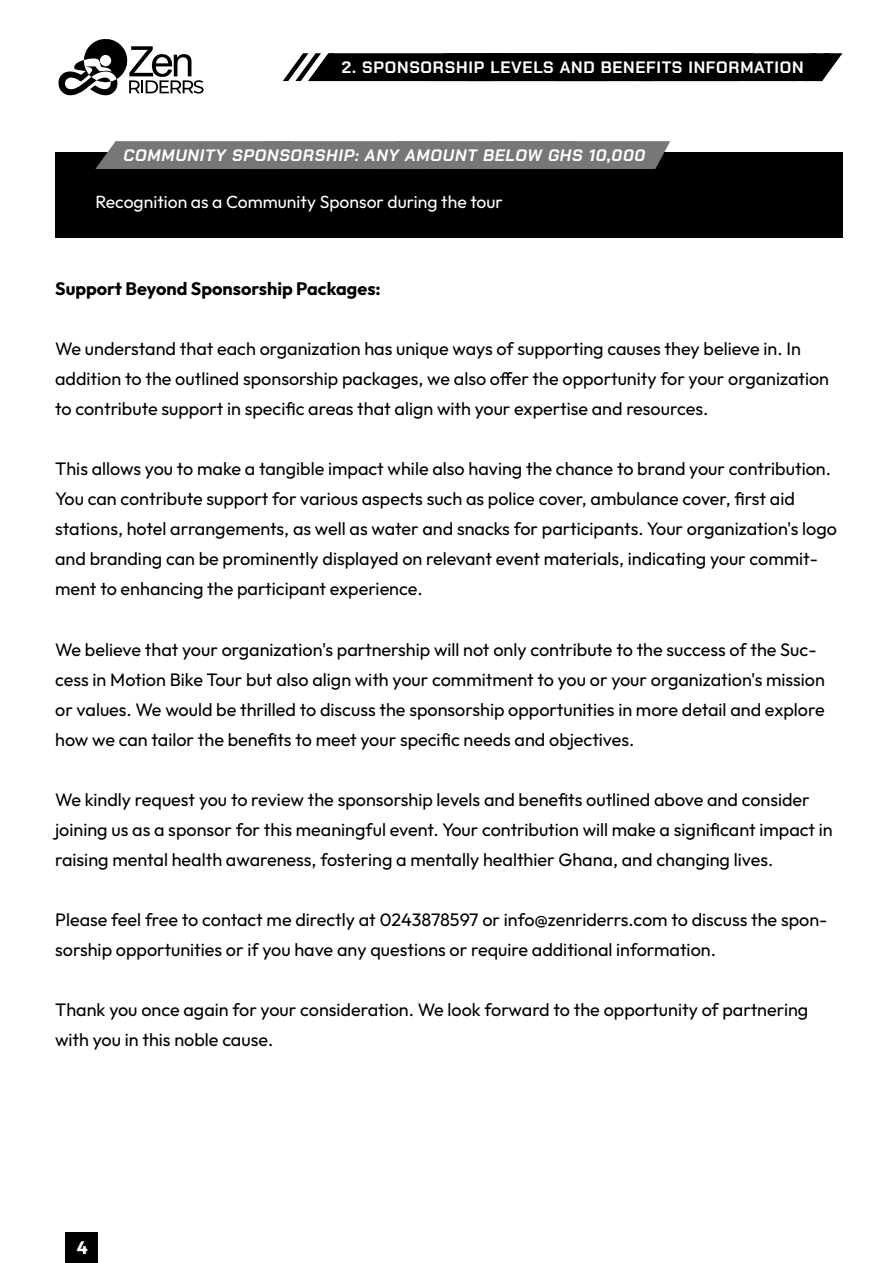
<style>
.page{position:relative;width:893px;height:1263px;background:#fff}
.page>*{position:absolute;margin:0;border:0;box-sizing:border-box;transform-origin:0 0}
.t1{font:18px/30px "Outfit";color:#000}
.t2{font:700 18px "Outfit";color:#000}
.t3{font:700 18px "Outfit";color:#fff}
.t4{font:17.55px "Outfit";color:#fff}
.t5{font:italic 700 16.5px "Chakra Petch";letter-spacing:.045em;color:#fff}
.t6{font:700 16.5px "Chakra Petch";letter-spacing:.045em;color:#fff}
</style>
<div class="page">
<svg style="left:58px;top:39px;width:146px;height:57px"></svg>
<svg style="left:283px;top:53px;width:559px;height:28px;background:#101010"></svg>
<div style="left:55px;top:153px;width:787px;height:85px;background:#000"></div>
<div style="left:95px;top:141px;width:575px;height:28px;background:#777"></div>
<div style="left:65px;top:1232px;width:33px;height:31px;background:#000"></div>
<p class="t6" style="left:342px;top:57px;width:463px">2. SPONSORSHIP LEVELS AND BENEFITS INFORMATION</p>
<p class="t5" style="left:124px;top:145px;width:523px">COMMUNITY SPONSORSHIP: ANY AMOUNT BELOW GHS 10,000</p>
<p class="t4" style="left:95px;top:191px;width:409px">Recognition as a Community Sponsor during the tour</p>
<p class="t2" style="left:55px;top:279px;width:327px">Support Beyond Sponsorship Packages:</p>
<p class="t1" style="left:55px;top:334px;width:775px">We understand that each organization has unique ways of supporting causes they believe in. In addition to the outlined sponsorship packages, we also offer the opportunity for your organization to contribute support in specific areas that align with your expertise and resources.</p>
<p class="t1" style="left:55px;top:454px;width:783px">This allows you to make a tangible impact while also having the chance to brand your contribution.<br>You can contribute support for various aspects such as police cover, ambulance cover, first aid stations, hotel arrangements, as well as water and snacks for participants. Your organization's logo and branding can be prominently displayed on relevant event materials, indicating your commit&shy;ment to enhancing the participant experience.</p>
<p class="t1" style="left:55px;top:634px;width:771px">We believe that your organization's partnership will not only contribute to the success of the Suc&shy;cess in Motion Bike Tour but also align with your commitment to you or your organization's mission or values. We would be thrilled to discuss the sponsorship opportunities in more detail and explore how we can tailor the benefits to meet your specific needs and objectives.</p>
<p class="t1" style="left:55px;top:784px;width:779px">We kindly request you to review the sponsorship levels and benefits outlined above and consider joining us as a sponsor for this meaningful event. Your contribution will make a significant impact in raising mental health awareness, fostering a mentally healthier Ghana, and changing lives.</p>
<p class="t1" style="left:55px;top:904px;width:774px">Please feel free to contact me directly at 0243878597 or info@zenriderrs.com to discuss the spon&shy;sorship opportunities or if you have any questions or require additional information.</p>
<p class="t1" style="left:55px;top:994px;width:755px">Thank you once again for your consideration. We look forward to the opportunity of partnering with you in this noble cause.</p>
<p class="t3" style="left:77px;top:1237px;width:12px">4</p>
</div>
